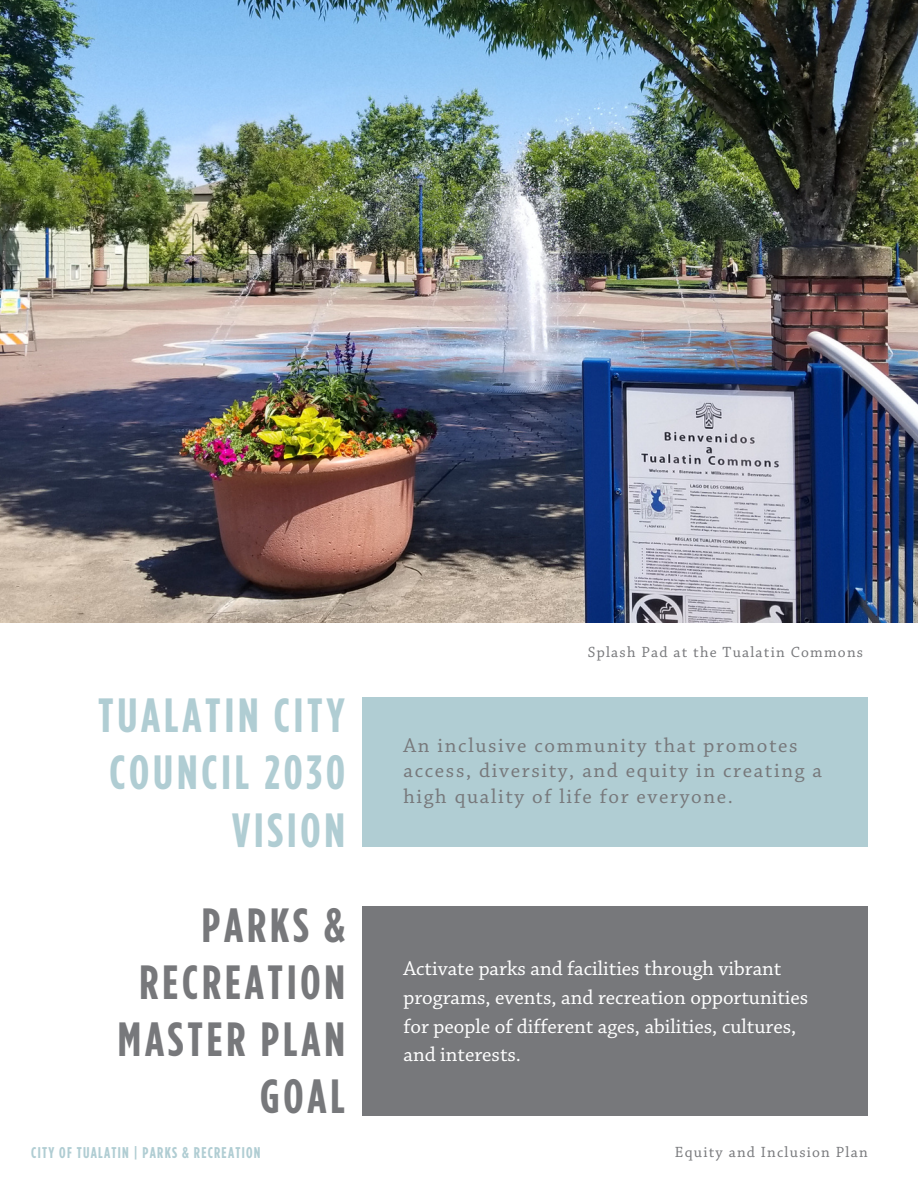
<style>
.page{position:relative;width:918px;height:1188px;background:#fff}
.page>*{position:absolute;margin:0;border:0;box-sizing:border-box;transform-origin:0 0}
.t1{font:700 48px/57.2px "Gotham Condensed";letter-spacing:.08em;color:#77787b;text-align:right}
.t2{font:700 48px/57.2px "Gotham Condensed";letter-spacing:.08em;color:#b0cdd3;text-align:right}
.t3{font:21px/28.7px "Chaparral Pro";color:#fff}
.t4{font:21px/25.3px "Chaparral Pro";letter-spacing:.08em;color:#77787b}
.t5{font:15.6px "Chaparral Pro";letter-spacing:.08em;color:#77787b}
.t6{font:700 15.6px "Gotham Condensed";letter-spacing:.08em;color:#b0cdd3}
</style>
<div class="page">
<img style="left:0;top:0;width:918px;height:623px">
<div style="left:363px;top:697px;width:505px;height:150px;background:#b0cdd3"></div>
<div style="left:363px;top:907px;width:505px;height:209px;background:#77787b"></div>
<p class="t2" style="left:98px;top:689px;width:248px">TUALATIN CITY<br>COUNCIL 2030<br>VISION</p>
<p class="t1" style="left:118px;top:899px;width:229px">PARKS &amp;<br>RECREATION<br>MASTER PLAN<br>GOAL</p>
<p class="t5" style="left:588px;top:645px;width:277px">Splash Pad at the Tualatin Commons</p>
<p class="t4" style="left:403px;top:734px;width:420px">An inclusive community that promotes access, diversity, and equity in creating a high quality of life for everyone.</p>
<p class="t3" style="left:403px;top:956px;width:406px">Activate parks and facilities through vibrant programs, events, and recreation opportunities for people of different ages, abilities, cultures, and interests.</p>
<p class="t6" style="left:31px;top:1146px;width:231px">CITY OF TUALATIN | PARKS &amp; RECREATION</p>
<p class="t5" style="left:675px;top:1146px;width:194px">Equity and Inclusion Plan</p>
</div>
